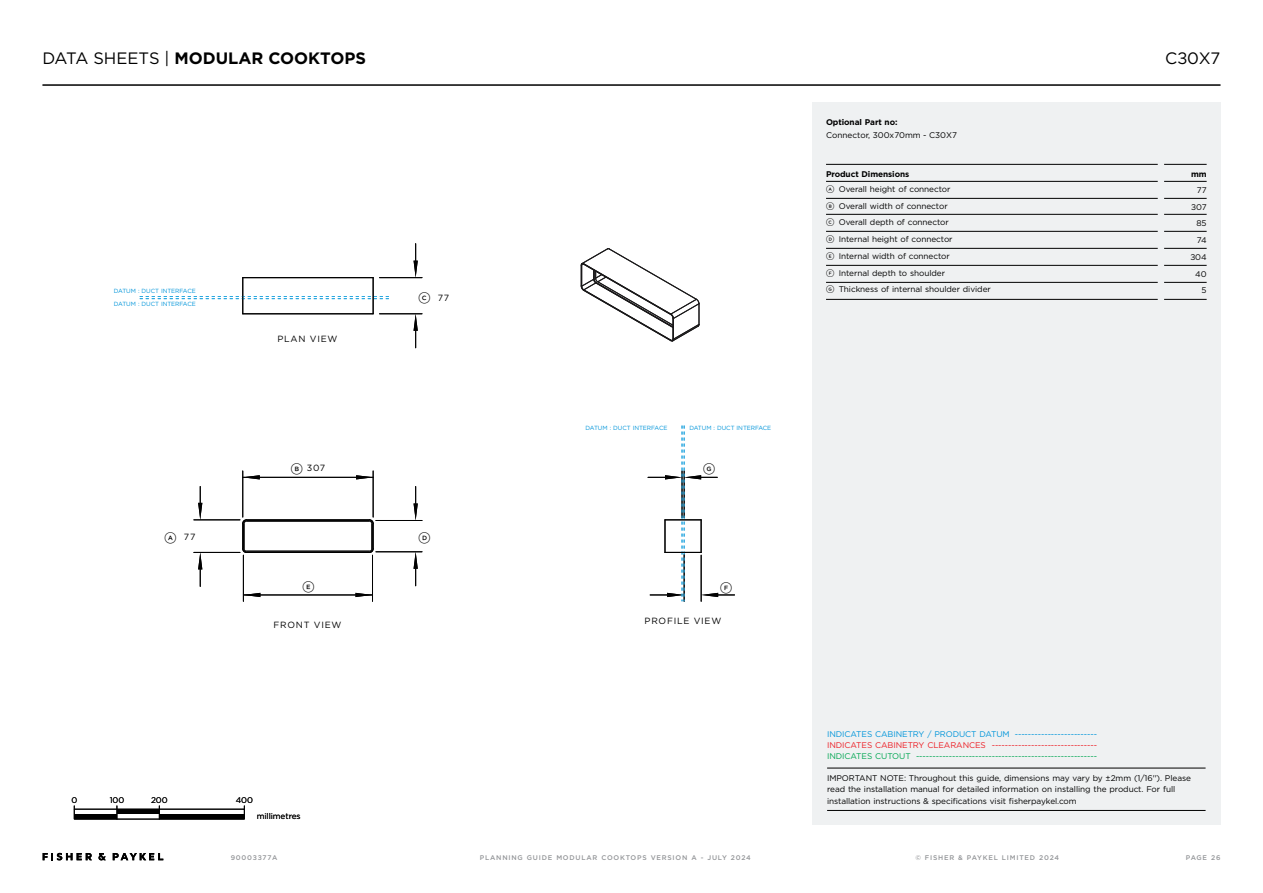
<style>
.page{position:relative;width:1263px;height:893px;background:#fff}
.page>*{position:absolute;margin:0;border:0;box-sizing:border-box;transform-origin:0 0}
.t1{font:700 16.5px "Gotham";color:#000}
.t2{font:16.5px "Gotham";color:#000}
.t3{font:500 12px "Gotham FP Nos";color:#000}
.t4{font:9px "Gotham";letter-spacing:.085em;color:#000}
.t5{font:8.25px/11.2px "Gotham";letter-spacing:-.01em;color:#000}
.t6{font:8.25px "Gotham";letter-spacing:-.01em;color:#00a651}
.t7{font:8.25px "Gotham";letter-spacing:-.01em;color:#ed1d24}
.t8{font:8.25px "Gotham";letter-spacing:-.01em;color:#0095da}
.t9{font:700 8.25px "Gotham";letter-spacing:-.01em;color:#000}
.t10{font:500 6.75px "Gotham";letter-spacing:.115em;color:#939598}
.t11{font:6px/13px "Gotham";letter-spacing:-.01em;color:#0095da}
.s1{font-weight:400}
.s2{font-family:"Gotham FP Nos";font-weight:500;font-size:12px}
.s3{font-family:"Gotham FP Nos";font-weight:500}
</style>
<div class="page">
<hr style="left:43px;top:85px;width:1177px;height:1px;background:#000">
<svg style="left:43px;top:853px;width:49px;height:7px"></svg>
<svg style="left:98px;top:853px;width:8px;height:7px"></svg>
<svg style="left:113px;top:853px;width:50px;height:7px"></svg>
<div style="left:812px;top:102px;width:408px;height:723px;background:#eff1f2"></div>
<hr style="left:827px;top:768px;width:378px;height:1px;background:#000">
<hr style="left:827px;top:810px;width:378px;height:1px;background:#000">
<svg style="left:73px;top:243px;width:662px;height:577px"></svg>
<hr style="left:194px;top:552px;width:46px;height:1px;background:#010101">
<hr style="left:194px;top:519px;width:46px;height:1px;background:#010101">
<svg style="left:244px;top:593px;width:16px;height:4px"></svg>
<svg style="left:355px;top:593px;width:17px;height:4px"></svg>
<hr style="left:243px;top:555px;width:1px;height:46px;background:#010101">
<hr style="left:243px;top:595px;width:129px;height:1px;background:#010101">
<hr style="left:372px;top:555px;width:1px;height:46px;background:#010101">
<svg style="left:243px;top:475px;width:17px;height:4px"></svg>
<svg style="left:356px;top:475px;width:17px;height:4px"></svg>
<hr style="left:242px;top:471px;width:1px;height:46px;background:#010101">
<hr style="left:243px;top:477px;width:130px;height:1px;background:#010101">
<hr style="left:373px;top:471px;width:1px;height:46px;background:#010101">
<hr style="left:376px;top:551px;width:46px;height:1px;background:#010101">
<hr style="left:376px;top:520px;width:46px;height:1px;background:#010101">
<hr style="left:379px;top:313px;width:43px;height:1px;background:#010101">
<hr style="left:379px;top:277px;width:43px;height:1px;background:#010101">
<svg style="left:413px;top:314px;width:5px;height:34px"></svg>
<svg style="left:413px;top:486px;width:5px;height:34px"></svg>
<svg style="left:198px;top:486px;width:4px;height:34px"></svg>
<svg style="left:198px;top:553px;width:4px;height:33px"></svg>
<svg style="left:413px;top:552px;width:5px;height:34px"></svg>
<svg style="left:413px;top:244px;width:5px;height:33px"></svg>
<svg style="left:648px;top:426px;width:86px;height:175px"></svg>
<svg style="left:140px;top:296px;width:250px;height:3px"></svg>
<hr style="left:242px;top:278px;width:1px;height:36px;background:#000">
<hr style="left:243px;top:313px;width:130px;height:1px;background:#000">
<hr style="left:243px;top:277px;width:130px;height:1px;background:#000">
<hr style="left:373px;top:278px;width:1px;height:36px;background:#000">
<hr style="left:246px;top:552px;width:123px;height:1px;background:#000">
<hr style="left:246px;top:519px;width:123px;height:1px;background:#000">
<hr style="left:247px;top:520px;width:122px;height:1px;background:#000">
<hr style="left:246px;top:551px;width:123px;height:1px;background:#000">
<hr style="left:246px;top:521px;width:123px;height:1px;background:#000">
<svg style="left:368px;top:519px;width:6px;height:34px"></svg>
<svg style="left:242px;top:519px;width:5px;height:34px"></svg>
<svg style="left:580px;top:247px;width:120px;height:95px"></svg>
<hr style="left:664px;top:520px;width:1px;height:32px;background:#000">
<hr style="left:665px;top:552px;width:36px;height:1px;background:#000">
<hr style="left:665px;top:519px;width:36px;height:1px;background:#000">
<hr style="left:701px;top:520px;width:1px;height:32px;background:#000">
<hr style="left:826px;top:181px;width:332px;height:1px;background:#000">
<hr style="left:1164px;top:181px;width:42px;height:1px;background:#000">
<hr style="left:826px;top:198px;width:332px;height:1px;background:#000">
<hr style="left:1164px;top:198px;width:42px;height:1px;background:#000">
<hr style="left:826px;top:214px;width:332px;height:1px;background:#000">
<hr style="left:1164px;top:214px;width:42px;height:1px;background:#000">
<hr style="left:826px;top:231px;width:332px;height:1px;background:#000">
<hr style="left:826px;top:248px;width:332px;height:1px;background:#000">
<hr style="left:826px;top:265px;width:332px;height:1px;background:#000">
<hr style="left:826px;top:282px;width:332px;height:1px;background:#000">
<hr style="left:826px;top:299px;width:332px;height:1px;background:#000">
<hr style="left:1164px;top:231px;width:42px;height:1px;background:#000">
<hr style="left:1164px;top:248px;width:42px;height:1px;background:#000">
<hr style="left:1164px;top:265px;width:42px;height:1px;background:#000">
<hr style="left:1164px;top:282px;width:42px;height:1px;background:#000">
<hr style="left:1164px;top:299px;width:42px;height:1px;background:#000">
<hr style="left:826px;top:164px;width:332px;height:1px;background:#000">
<hr style="left:1164px;top:164px;width:42px;height:1px;background:#000">
<h1 class="t1" style="left:43px;top:47px;width:325px"><span class="s1">DATA SHEETS |</span> MODULAR COOKTOPS</h1>
<h1 class="t2" style="left:1165px;top:47px;width:57px">C30X7</h1>
<p class="t11" style="left:114px;top:285px;width:83px">DATUM : DUCT INTERFACE<br>DATUM : DUCT INTERFACE</p>
<p class="t4" style="left:164px;top:531px;width:32px"><span class="s2">A</span> 77</p>
<p class="t4" style="left:278px;top:333px;width:62px">PLAN VIEW</p>
<p class="t4" style="left:291px;top:462px;width:36px"><span class="s2">B</span> 307</p>
<h2 class="t3" style="left:418px;top:293px;width:14px">C</h2>
<p class="t4" style="left:438px;top:292px;width:13px">77</p>
<h2 class="t3" style="left:418px;top:532px;width:14px">D</h2>
<p class="t11" style="left:586px;top:422px;width:83px">DATUM : DUCT INTERFACE</p>
<p class="t11" style="left:689px;top:422px;width:83px">DATUM : DUCT INTERFACE</p>
<h2 class="t3" style="left:703px;top:464px;width:14px">G</h2>
<h2 class="t3" style="left:302px;top:581px;width:14px">E</h2>
<h2 class="t3" style="left:720px;top:582px;width:14px">F</h2>
<p class="t4" style="left:274px;top:619px;width:70px">FRONT VIEW</p>
<p class="t4" style="left:645px;top:615px;width:78px">PROFILE VIEW</p>
<p class="t5" style="left:71px;top:794px;width:7px">0</p>
<p class="t5" style="left:110px;top:794px;width:16px">100</p>
<p class="t5" style="left:151px;top:794px;width:18px">200</p>
<p class="t5" style="left:236px;top:794px;width:19px">400</p>
<p class="t5" style="left:257px;top:810px;width:46px">millimetres</p>
<p class="t9" style="left:826px;top:117px;width:73px">Optional Part no:</p>
<p class="t5" style="left:826px;top:130px;width:132px">Connector, 300x70mm - C30X7</p>
<p class="t9" style="left:826px;top:169px;width:85px">Product Dimensions</p>
<p class="t9" style="left:1191px;top:169px;width:17px">mm</p>
<p class="t5" style="left:826px;top:184px;width:126px"><span class="s3">A</span> Overall height of connector</p>
<p class="t5" style="left:1197px;top:184px;width:11px">77</p>
<p class="t5" style="left:826px;top:201px;width:123px"><span class="s3">B</span> Overall width of connector</p>
<p class="t5" style="left:1191px;top:201px;width:17px">307</p>
<p class="t5" style="left:826px;top:216px;width:124px"><span class="s3">C</span> Overall depth of connector</p>
<p class="t5" style="left:1196px;top:217px;width:12px">85</p>
<p class="t5" style="left:826px;top:233px;width:128px"><span class="s3">D</span> Internal height of connector</p>
<p class="t5" style="left:1197px;top:234px;width:11px">74</p>
<p class="t5" style="left:826px;top:250px;width:125px"><span class="s3">E</span> Internal width of connector</p>
<p class="t5" style="left:1190px;top:251px;width:18px">304</p>
<p class="t5" style="left:826px;top:267px;width:121px"><span class="s3">F</span> Internal depth to shoulder</p>
<p class="t5" style="left:1195px;top:268px;width:13px">40</p>
<p class="t5" style="left:826px;top:284px;width:166px"><span class="s3">G</span> Thickness of internal shoulder divider</p>
<p class="t5" style="left:1201px;top:284px;width:7px">5</p>
<p class="t8" style="left:827px;top:728px;width:271px">INDICATES CABINETRY / PRODUCT DATUM -------------------------</p>
<p class="t7" style="left:827px;top:739px;width:271px">INDICATES CABINETRY CLEARANCES --------------------------------</p>
<p class="t6" style="left:827px;top:751px;width:271px">INDICATES CUTOUT -------------------------------------------------------</p>
<p class="t5" style="left:827px;top:772px;width:365px">IMPORTANT NOTE: Throughout this guide, dimensions may vary by ±2mm (1/16''). Please read the installation manual for detailed information on installing the product. For full installation instructions &amp; specifications visit fisherpaykel.com</p>
<p class="t10" style="left:231px;top:854px;width:48px">90003377A</p>
<p class="t10" style="left:480px;top:854px;width:96px">PLANNING GUIDE MODULAR</p>
<p class="t10" style="left:601px;top:854px;width:42px">COOKTOPS</p>
<p class="t10" style="left:651px;top:854px;width:102px">VERSION A - JULY 2024</p>
<p class="t10" style="left:915px;top:854px;width:145px">© FISHER &amp; PAYKEL LIMITED 2024</p>
<p class="t10" style="left:1186px;top:854px;width:36px">PAGE 26</p>
</div>
